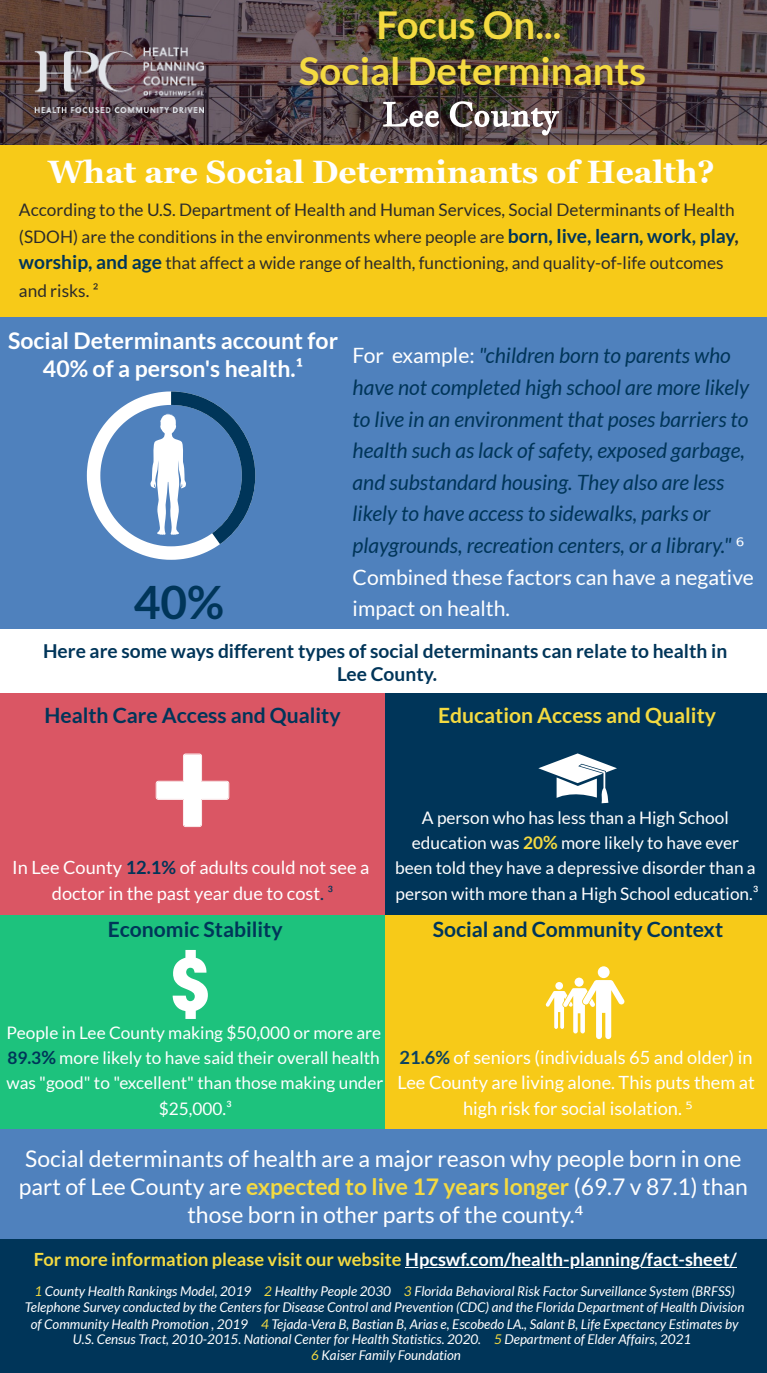
<style>
.page{position:relative;width:767px;height:1373px;background:#fff}
.page>*{position:absolute;margin:0;border:0;box-sizing:border-box;transform-origin:0 0}
.t1{font:700 46px "Lato";color:#003559}
.t2{font:700 38.38px/46px "Lato";color:#f4da41;text-align:center}
.t3{font:700 31.62px "Georgia";color:#fff}
.t4{font:700 23px/27.8px "Lato";color:#fff;text-align:center}
.t5{font:22.88px/27.8px "Lato";color:#fff;text-align:center}
.t6{font:italic 21.12px/31.6px "Lato";color:#003559}
.t7{font:700 21.12px "Lato";color:#003559}
.t8{font:700 21.12px "Lato";color:#f4da41}
.t9{font:700 19.12px/23px "Lato";color:#003559;text-align:center}
.t10{font:18.25px/25.4px "Lato";color:#fff;text-align:center}
.t11{font:700 18.25px "Lato";color:#f4da41}
.t12{font:17.25px/25.2px "Lato";color:#fff;text-align:center}
.t13{font:17.25px/27.1px "Lato";color:#2b2b2b}
.t14{font:italic 13.38px/16px "Lato";color:#fff;text-align:center}
.s1{font-weight:700;font-size:19.12px;color:#003559}
.s2{font-weight:700;font-size:19.12px}
.s3{font-style:normal;color:#fff}
.s4{font-family:"DejaVu Sans";font-style:normal;color:#fff}
.s5{font-weight:700;color:#003559}
.s6{color:#003559}
.s7{font-size:17.25px;color:#003559}
.s8{font-weight:700;color:#f4da41}
.s9{font-weight:700;font-size:18.25px;color:#f4da41}
.s10{font-weight:700;font-size:18.25px;color:#003559}
.s11{font-weight:700;color:#0c4261}
.s12{font-family:"DejaVu Sans"}
.s13{color:#fff}
.s14{color:#f4da41}
</style>
<div class="page">
<img style="left:0;top:0;width:766px;height:145px">
<div style="left:0;top:145px;width:766px;height:172px;background:#f7ca18"></div>
<div style="left:0;top:317px;width:766px;height:312px;background:#4f81bd"></div>
<div style="left:0;top:907px;width:394px;height:222px;background:#1dc27d"></div>
<div style="left:0;top:1129px;width:766px;height:110px;background:#4f81bd"></div>
<div style="left:0;top:1239px;width:766px;height:133px;background:#003559"></div>
<hr style="left:405px;top:1267px;width:331px;height:1px;background:#fff">
<svg style="left:383px;top:101px;width:176px;height:34px"></svg>
<div style="left:385px;top:907px;width:381px;height:222px;background:#f7ca18"></div>
<img style="left:34px;top:48px;width:169px;height:64px">
<div style="left:0;top:693px;width:389px;height:221px;background:#da5664"></div>
<div style="left:385px;top:693px;width:381px;height:221px;background:#003559"></div>
<svg style="left:86px;top:391px;width:169px;height:169px"></svg>
<svg style="left:538px;top:753px;width:78px;height:50px"></svg>
<svg style="left:172px;top:950px;width:36px;height:69px"></svg>
<svg style="left:156px;top:753px;width:73px;height:74px"></svg>
<svg style="left:545px;top:966px;width:79px;height:73px"></svg>
<h2 class="t2" style="left:299px;top:1px;width:348px">Focus On...<br>Social Determinants</h2>
<h3 class="t3" style="left:48px;top:152px;width:668px">What are Social Determinants of Health?</h3>
<p class="t13" style="left:19px;top:195px;width:721px">According to the U.S. Department of Health and Human Services, Social Determinants of Health (SDOH) are the conditions in the environments where people are <span class="s1">born, live, learn, work, play</span><span class="s2">, </span><span class="s1">worship, and age</span> that affect a wide range of health, functioning, and quality-of-life outcomes and risks. ²</p>
<h3 class="t4" style="left:8px;top:326px;width:331px">Social Determinants account for<br>40% of a person's health.¹</h3>
<p class="t6" style="left:352px;top:339px;width:402px"><span class="s3">For example:</span> "children born to parents who have not completed high school are more likely to live in an environment that poses barriers to health such as lack of safety, exposed garbage, and substandard housing. They also are less likely to have access to sidewalks, parks or playgrounds, recreation centers, or a library." <span class="s4">⁶<br></span><span class="s3">Combined these factors can have a negative impact on health.</span></p>
<h1 class="t1" style="left:134px;top:574px;width:92px">40%</h1>
<h3 class="t9" style="left:43px;top:638px;width:685px">Here are some ways different types of social determinants can relate to health in<br>Lee County.</h3>
<h3 class="t7" style="left:44px;top:702px;width:297px">Health Care Access and Quality</h3>
<h3 class="t8" style="left:438px;top:702px;width:279px">Education Access and Quality</h3>
<h3 class="t10" style="left:12px;top:854px;width:358px;line-height:25.9px">In Lee County <span class="s5">12.1%</span> of adults could not see a doctor in the past year due to cost<span class="s6">.</span> <span class="s7">³</span></h3>
<h3 class="t7" style="left:108px;top:916px;width:176px">Economic Stability</h3>
<p class="t12" style="left:395px;top:805px;width:365px">A person who has less than a High School education was <span class="s8">20</span><span class="s9">%</span> more likely to have ever been told they have a depressive disorder than a person with more than a High School education.³</p>
<h3 class="t7" style="left:432px;top:916px;width:292px">Social and Community Context</h3>
<p class="t12" style="left:6px;top:1019px;width:378px">People in Lee County making $50,000 or more are <span class="s5">89.3</span><span class="s10">%</span> more likely to have said their overall health was "good" to "excellent" than those making under $25,000.³</p>
<h3 class="t10" style="left:397px;top:1044px;width:359px"><span class="s11">21.6%</span> of seniors (individuals 65 and older) in<br>Lee County are living alone. This puts them at high risk for social isolation. <span class="s12">⁵</span></h3>
<h3 class="t5" style="left:19px;top:1144px;width:730px">Social determinants of health are a major reason why people born in one part of Lee County are <span class="s8">expected to live 17 years longer</span> (69.7 v 87.1) than those born in other parts of the county.<span class="s12">⁴</span></h3>
<h3 class="t11" style="left:34px;top:1248px;width:704px">For more information please visit our website <span class="s13">Hpcswf.com/health-planning/fact-sheet/</span></h3>
<p class="t14" style="left:25px;top:1282px;width:720px"><span class="s14">1</span> County Health Rankings Model, 2019 <span class="s14">2</span> Healthy People 2030 <span class="s14">3</span> Florida Behavioral Risk Factor Surveillance System (BRFSS)<br>Telephone Survey conducted by the Centers for Disease Control and Prevention (CDC) and the Florida Department of Health Division of Community Health Promotion , 2019 <span class="s14">4</span> Tejada-Vera B, Bastian B, Arias e, Escobedo LA., Salant B, Life Expectancy Estimates by U.S. Census Tract, 2010-2015. National Center for Health Statistics. 2020. <span class="s14">5</span> Department of Elder Affairs, 2021<br><span class="s14">6</span> Kaiser Family Foundation</p>
</div>
